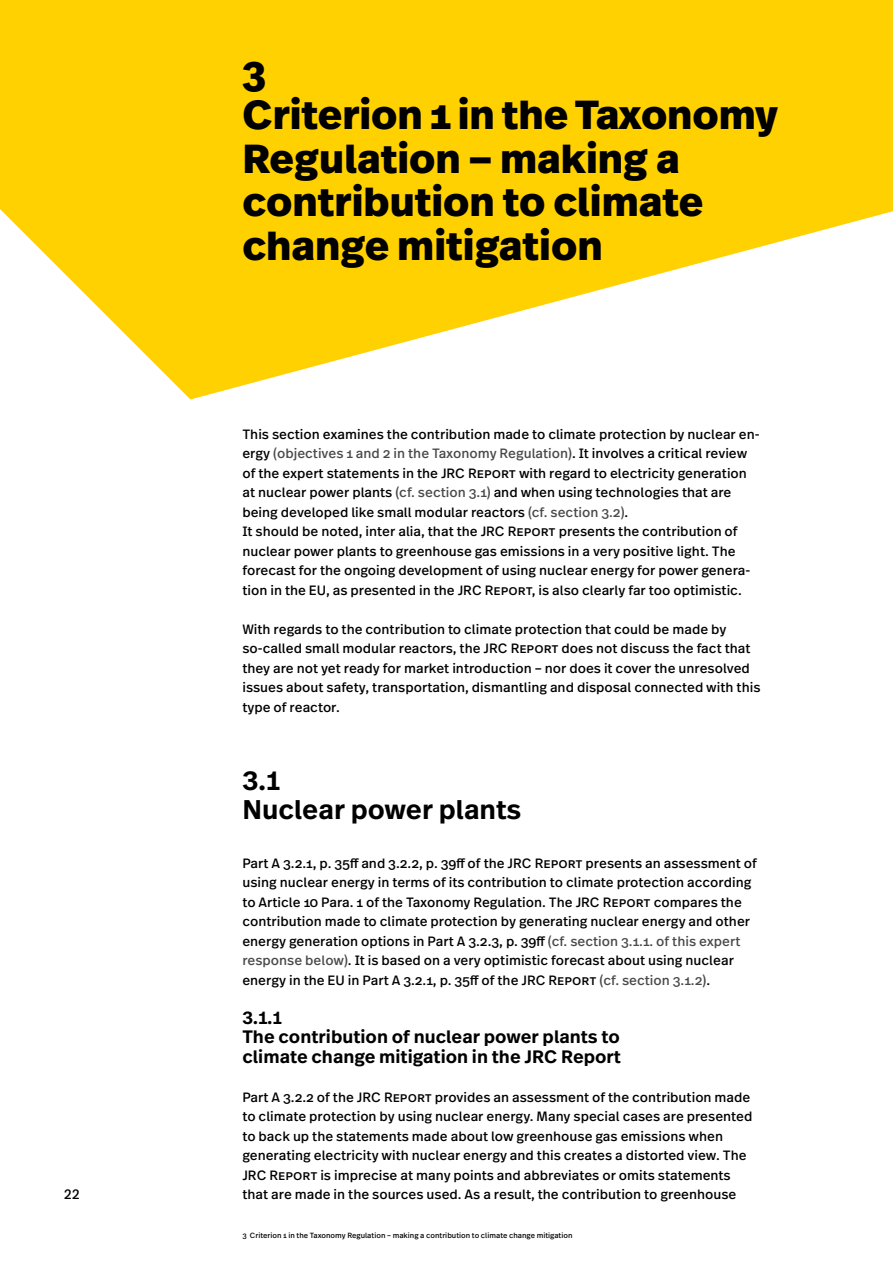
<style>
.page{position:relative;width:893px;height:1263px;background:#fff}
.page>*{position:absolute;margin:0;border:0;box-sizing:border-box;transform-origin:0 0}
.Innenteil_Varianten_Kapitelüberschrift_D{font:800 40.5px/43.5px "Real Text Pro";color:#000}
.Innenteil_Varianten_Überschrift_1_Demibo{font:600 27px/29.2px "Real Text Pro";color:#000}
.Innenteil_Überschrift_2_Demibold{font:600 18px/19.5px "Real Text Pro";color:#000}
.Innenteil_Text{font:13.5px/19.5px "Real Text Pro";color:#000}
.t1{font:7.5px "Real Text Pro";color:#000}
.s1{color:#494948}
</style>
<div class="page">
<svg style="left:0;top:0;width:893px;height:399px;fill:#ffd100"></svg>
<p class="Innenteil_Text" style="left:64px;top:1184px;width:18px">22</p>
<h1 class="Innenteil_Varianten_Kapitelüberschrift_D" style="left:242px;top:49px;width:537px">3<br>Criterion 1 in the Taxonomy<br>Regulation – making a contribution to climate change mitigation</h1>
<p class="Innenteil_Text" style="left:242px;top:424px;width:519px">This section examines the contribution made to climate protection by nuclear en&shy;ergy <span class="s1">(objectives 1 and 2 in the Taxonomy Regulation)</span>. It involves a critical review of the expert statements in the JRC Report with regard to electricity generation at nuclear power plants <span class="s1">(cf. section 3.1)</span> and when using technologies that are being developed like small modular reactors <span class="s1">(cf. section 3.2)</span>.</p>
<p class="Innenteil_Text" style="left:242px;top:521px;width:510px">It should be noted, inter alia, that the JRC Report presents the contribution of nuclear power plants to greenhouse gas emissions in a very positive light. The forecast for the ongoing development of using nuclear energy for power genera&shy;tion in the EU, as presented in the JRC Report, is also clearly far too optimistic.</p>
<p class="Innenteil_Text" style="left:242px;top:619px;width:520px">With regards to the contribution to climate protection that could be made by so-called small modular reactors, the JRC Report does not discuss the fact that they are not yet ready for market introduction – nor does it cover the unresolved issues about safety, transportation, dismantling and disposal connected with this type of reactor.</p>
<h2 class="Innenteil_Varianten_Überschrift_1_Demibo" style="left:242px;top:765px;width:280px">3.1<br>Nuclear power plants</h2>
<p class="Innenteil_Text" style="left:242px;top:853px;width:516px">Part A 3.2.1, p. 35ff and 3.2.2, p. 39ff of the JRC Report presents an assessment of using nuclear energy in terms of its contribution to climate protection according to Article 10 Para. 1 of the Taxonomy Regulation. The JRC Report compares the contribution made to climate protection by generating nuclear energy and other energy generation options in Part A 3.2.3, p. 39ff <span class="s1">(cf. section 3.1.1. of this expert response below)</span>. It is based on a very optimistic forecast about using nuclear energy in the EU in Part A 3.2.1, p. 35ff of the JRC Report <span class="s1">(cf. section 3.1.2)</span>.</p>
<h2 class="Innenteil_Überschrift_2_Demibold" style="left:242px;top:1007px;width:41px">3.1.1</h2>
<h2 class="Innenteil_Überschrift_2_Demibold" style="left:242px;top:1027px;width:380px">The contribution of nuclear power plants to climate change mitigation in the JRC Report</h2>
<p class="Innenteil_Text" style="left:242px;top:1087px;width:512px">Part A 3.2.2 of the JRC Report provides an assessment of the contribution made to climate protection by using nuclear energy. Many special cases are presented to back up the statements made about low greenhouse gas emissions when generating electricity with nuclear energy and this creates a distorted view. The JRC Report is imprecise at many points and abbreviates or omits statements that are made in the sources used. As a result, the contribution to greenhouse</p>
<p class="t1" style="left:242px;top:1230px;width:332px">3 Criterion 1 in the Taxonomy Regulation – making a contribution to climate change mitigation</p>
</div>
